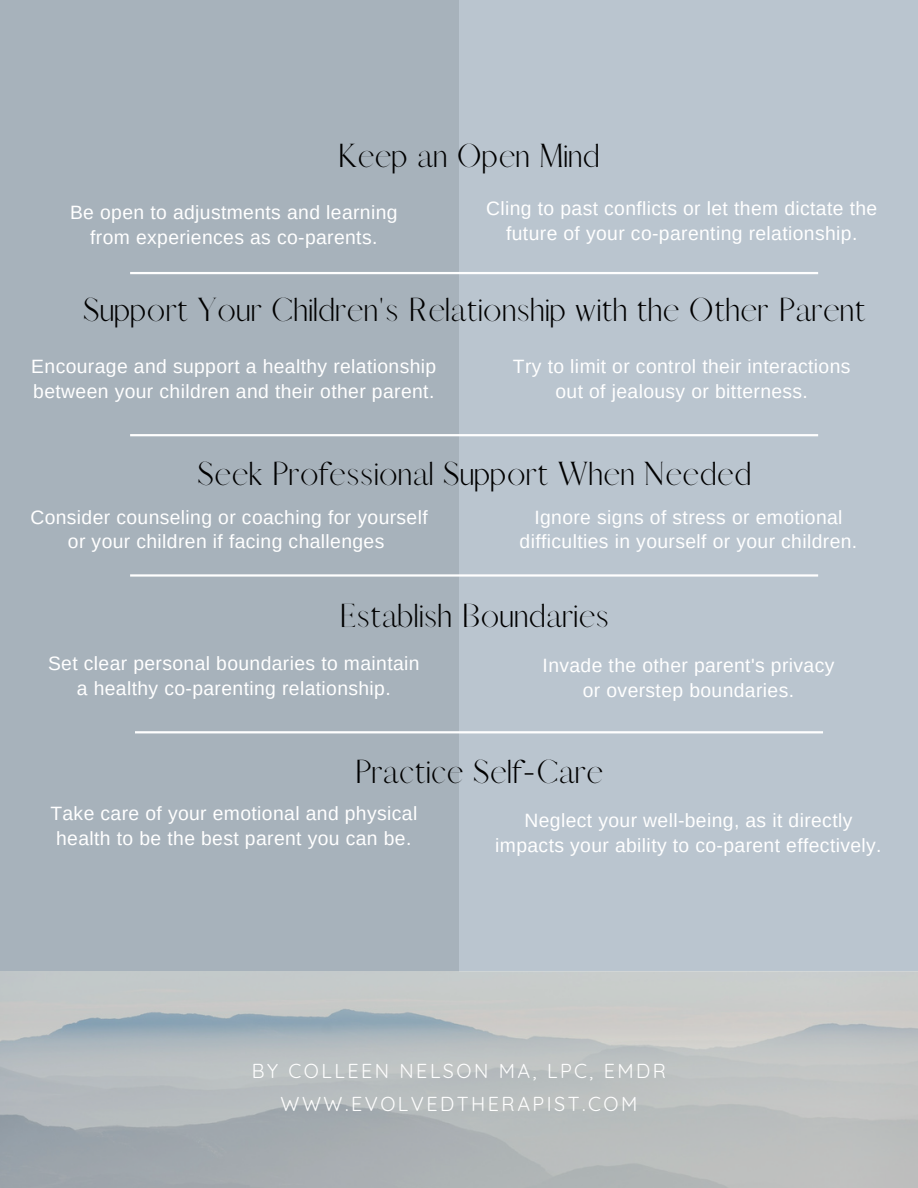
<style>
.page{position:relative;width:918px;height:1188px;background:#a7b2bb}
.page>*{position:absolute;margin:0;border:0;box-sizing:border-box;transform-origin:0 0}
.t1{font:30px "Afrah";letter-spacing:.02em;color:#000}
.t2{font:19.65px/32.7px "Quicksand";letter-spacing:.125em;color:#fff;text-align:center}
.t3{font:19.35px/24.8px "Arimo";letter-spacing:.02em;color:#fff;text-align:center}
</style>
<div class="page">
<div style="left:459px;top:0;width:459px;height:971px;background:#bac5cf"></div>
<hr style="left:130px;top:574px;width:688px;height:3px;background:#fff">
<hr style="left:135px;top:731px;width:688px;height:2px;background:#fff">
<hr style="left:130px;top:272px;width:688px;height:2px;background:#fff">
<hr style="left:130px;top:434px;width:688px;height:2px;background:#fff">
<img style="left:0;top:971px;width:918px;height:217px">
<h1 class="t1" style="left:338px;top:137px;width:264px">Keep an Open Mind</h1>
<p class="t3" style="left:70px;top:200px;width:329px">Be open to adjustments and learning from experiences as co-parents.</p>
<p class="t3" style="left:486px;top:196px;width:393px">Cling to past conflicts or let them dictate the future of your co-parenting relationship.</p>
<h1 class="t1" style="left:83px;top:290px;width:784px">Support Your Children's Relationship with the Other Parent</h1>
<p class="t3" style="left:31px;top:354px;width:407px;text-align:left">Encourage and support a healthy relationship between your children and their other parent.</p>
<p class="t3" style="left:513px;top:354px;width:339px">Try to limit or control their interactions out of jealousy or bitterness.</p>
<h1 class="t1" style="left:197px;top:455px;width:556px">Seek Professional Support When Needed</h1>
<p class="t3" style="left:30px;top:504px;width:399px">Consider counseling or coaching for yourself or your children if facing challenges</p>
<p class="t3" style="left:520px;top:504px;width:339px">Ignore signs of stress or emotional difficulties in yourself or your children.</p>
<h1 class="t1" style="left:339px;top:597px;width:272px">Establish Boundaries</h1>
<p class="t3" style="left:48px;top:651px;width:373px">Set clear personal boundaries to maintain a healthy co-parenting relationship.</p>
<p class="t3" style="left:543px;top:653px;width:293px">Invade the other parent's privacy or overstep boundaries.</p>
<h1 class="t1" style="left:354px;top:752px;width:251px">Practice Self-Care</h1>
<p class="t3" style="left:50px;top:801px;width:368px">Take care of your emotional and physical health to be the best parent you can be.</p>
<p class="t3" style="left:495px;top:808px;width:388px">Neglect your well-being, as it directly impacts your ability to co-parent effectively.</p>
<p class="t2" style="left:252px;top:1055px;width:416px">BY COLLEEN NELSON MA, LPC, EMDR<br>WWW.EVOLVEDTHERAPIST.COM</p>
</div>
